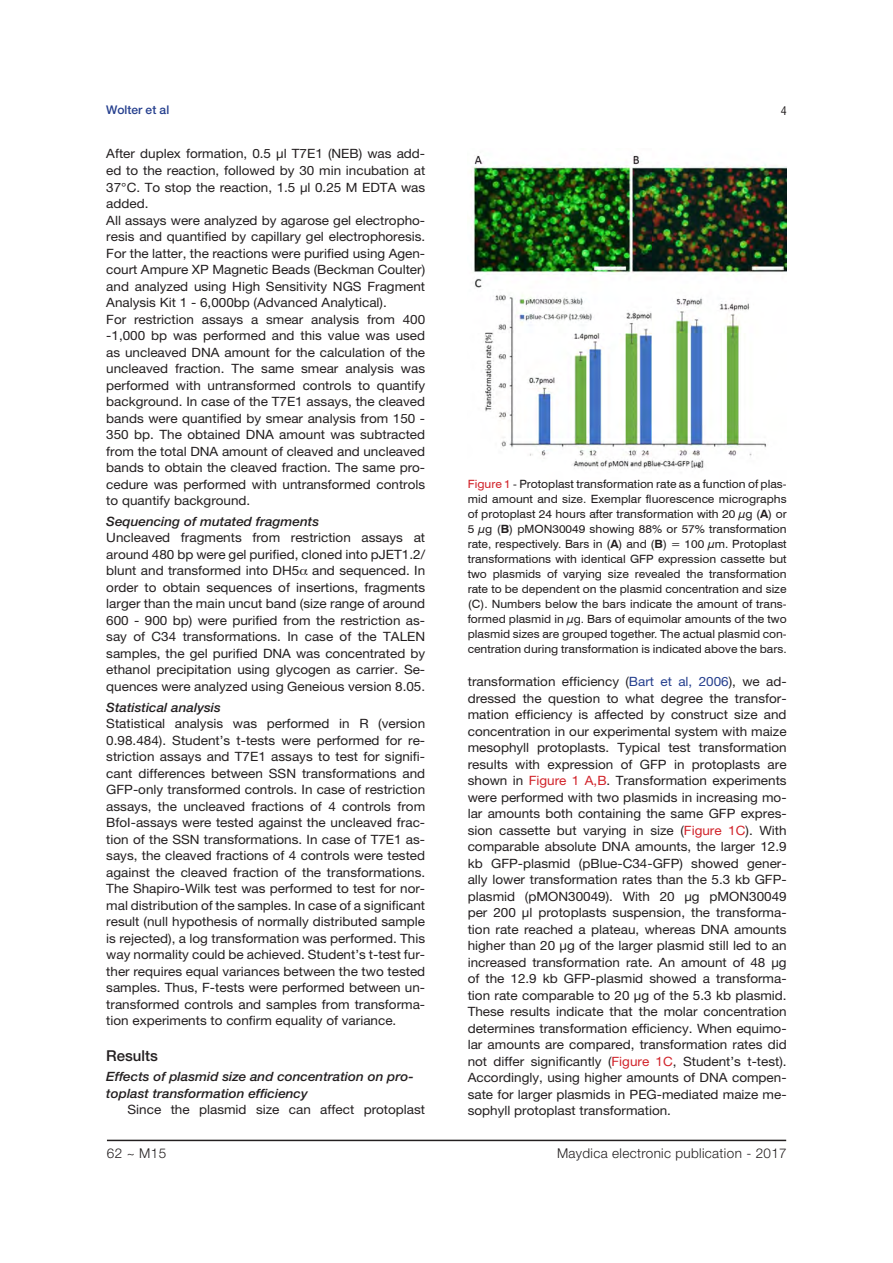
<style>
.page{position:relative;width:893px;height:1263px;background:#fff}
.page>*{position:absolute;margin:0;border:0;box-sizing:border-box;transform-origin:0 0}
.Section_title{font:500 15px "Helvetica Neue LT Pro";color:#231f20}
.t1{font:300 13.5px "Helvetica Neue LT Pro";letter-spacing:.025em;color:#231f20}
.Paragraph{font:12.9px/16.5px "Helvetica Neue LT Pro";color:#231f20;text-align:justify;scale:1.05 1}
.subtitle{font:italic 500 12.9px/16.5px "Helvetica Neue LT Pro";color:#231f20;scale:1.05 1}
.t2{font:500 12px "Helvetica Neue LT Pro";color:#253f8e}
.figure1{font:11.4px/15px "Swiss 721 BT";color:#231f20;text-align:justify;scale:1.05 1}
.t3{font:condensed 11.4px "Swiss 721 BT";color:#231f20;scale:1.05 1}
.s1{color:#d1232a}
.s2{font-weight:700}
.s3{color:#253f8e}
</style>
<div class="page">
<hr style="left:107px;top:1140px;width:679px;height:1px;background:#231f20">
<img style="left:471px;top:155px;width:316px;height:314px">
<p class="t2" style="left:106px;top:103px;width:64px">Wolter et al</p>
<p class="t3" style="left:781px;top:104px;width:7px">4</p>
<p class="Paragraph" style="left:106px;top:145px;width:305px">After duplex formation, 0.5 µl T7E1 (NEB) was add&shy;ed to the reaction, followed by 30 min incubation at 37°C. To stop the reaction, 1.5 µl 0.25 M EDTA was added.</p>
<p class="Paragraph" style="left:106px;top:211px;width:305px">All assays were analyzed by agarose gel electropho&shy;resis and quantified by capillary gel electrophoresis.<br>For the latter, the reactions were purified using Agen&shy;court Ampure XP Magnetic Beads (Beckman Coulter) and analyzed using High Sensitivity NGS Fragment Analysis Kit 1 - 6,000bp (Advanced Analytical).</p>
<p class="Paragraph" style="left:106px;top:311px;width:305px">For restriction assays a smear analysis from 400 -1,000 bp was performed and this value was used as uncleaved DNA amount for the calculation of the uncleaved fraction. The same smear analysis was performed with untransformed controls to quantify background. In case of the T7E1 assays, the cleaved bands were quantified by smear analysis from 150 - 350 bp. The obtained DNA amount was subtracted from the total DNA amount of cleaved and uncleaved bands to obtain the cleaved fraction. The same pro&shy;cedure was performed with untransformed controls to quantify background.</p>
<p class="subtitle" style="left:106px;top:513px;width:204px">Sequencing of mutated fragments</p>
<p class="Paragraph" style="left:106px;top:529px;width:305px">Uncleaved fragments from restriction assays at around 480 bp were gel purified, cloned into pJET1.2/ blunt and transformed into DH5 and sequenced. In order to obtain sequences of insertions, fragments larger than the main uncut band (size range of around 600 - 900 bp) were purified from the restriction as&shy;say of C34 transformations. In case of the TALEN samples, the gel purified DNA was concentrated by ethanol precipitation using glycogen as carrier. Se&shy;quences were analyzed using Geneious version 8.05.</p>
<p class="subtitle" style="left:106px;top:699px;width:111px">Statistical analysis</p>
<p class="Paragraph" style="left:106px;top:715px;width:305px">Statistical analysis was performed in R (version 0.98.484). Student’s t-tests were performed for re&shy;striction assays and T7E1 assays to test for signifi&shy;cant differences between SSN transformations and GFP-only transformed controls. In case of restriction assays, the uncleaved fractions of 4 controls from BfoI-assays were tested against the uncleaved frac&shy;tion of the SSN transformations. In case of T7E1 as&shy;says, the cleaved fractions of 4 controls were tested against the cleaved fraction of the transformations.<br>The Shapiro-Wilk test was performed to test for nor&shy;mal distribution of the samples. In case of a significant result (null hypothesis of normally distributed sample is rejected), a log transformation was performed. This way normality could be achieved. Student’s t-test fur&shy;ther requires equal variances between the two tested samples. Thus, F-tests were performed between un&shy;transformed controls and samples from transforma&shy;tion experiments to confirm equality of variance.</p>
<p class="Section_title" style="left:106px;top:1047px;width:53px">Results</p>
<p class="subtitle" style="left:106px;top:1068px;width:294px">Effects of plasmid size and concentration on pro&shy;toplast transformation efficiency</p>
<p class="Paragraph" style="left:128px;top:1101px;width:285px">Since the plasmid size can affect protoplast</p>
<p class="t1" style="left:107px;top:1145px;width:61px">62 ~ M15</p>
<p class="figure1" style="left:468px;top:476px;width:305px"><span class="s1">Figure 1</span> - Protoplast transformation rate as a function of plas&shy;mid amount and size. Exemplar fluorescence micrographs of protoplast 24 hours after transformation with 20 µg (<span class="s2">A</span>) or 5 µg (<span class="s2">B</span>) pMON30049 showing 88% or 57% transformation rate, respectively. Bars in (<span class="s2">A</span>) and (<span class="s2">B</span>) = 100 µm. Protoplast transformations with identical GFP expression cassette but two plasmids of varying size revealed the transformation rate to be dependent on the plasmid concentration and size (C). Numbers below the bars indicate the amount of trans&shy;formed plasmid in μg. Bars of equimolar amounts of the two plasmid sizes are grouped together. The actual plasmid con&shy;centration during transformation is indicated above the bars.</p>
<p class="Paragraph" style="left:468px;top:673px;width:305px">transformation efficiency (<span class="s3">Bart et al, 2006</span>), we ad&shy;dressed the question to what degree the transfor&shy;mation efficiency is affected by construct size and concentration in our experimental system with maize mesophyll protoplasts. Typical test transformation results with expression of GFP in protoplasts are shown in <span class="s1">Figure 1 A,B</span>. Transformation experiments were performed with two plasmids in increasing mo&shy;lar amounts both containing the same GFP expres&shy;sion cassette but varying in size (<span class="s1">Figure 1C</span>). With comparable absolute DNA amounts, the larger 12.9 kb GFP-plasmid (pBlue-C34-GFP) showed gener&shy;ally lower transformation rates than the 5.3 kb GFP&shy;plasmid (pMON30049). With 20 µg pMON30049 per 200 µl protoplasts suspension, the transforma&shy;tion rate reached a plateau, whereas DNA amounts higher than 20 µg of the larger plasmid still led to an increased transformation rate. An amount of 48 µg of the 12.9 kb GFP-plasmid showed a transforma&shy;tion rate comparable to 20 µg of the 5.3 kb plasmid.<br>These results indicate that the molar concentration determines transformation efficiency. When equimo&shy;lar amounts are compared, transformation rates did not differ significantly (<span class="s1">Figure 1C</span>, Student’s t-test).<br>Accordingly, using higher amounts of DNA compen&shy;sate for larger plasmids in PEG-mediated maize me&shy;sophyll protoplast transformation.</p>
<p class="t1" style="left:557px;top:1145px;width:231px">Maydica electronic publication - 2017</p>
</div>
